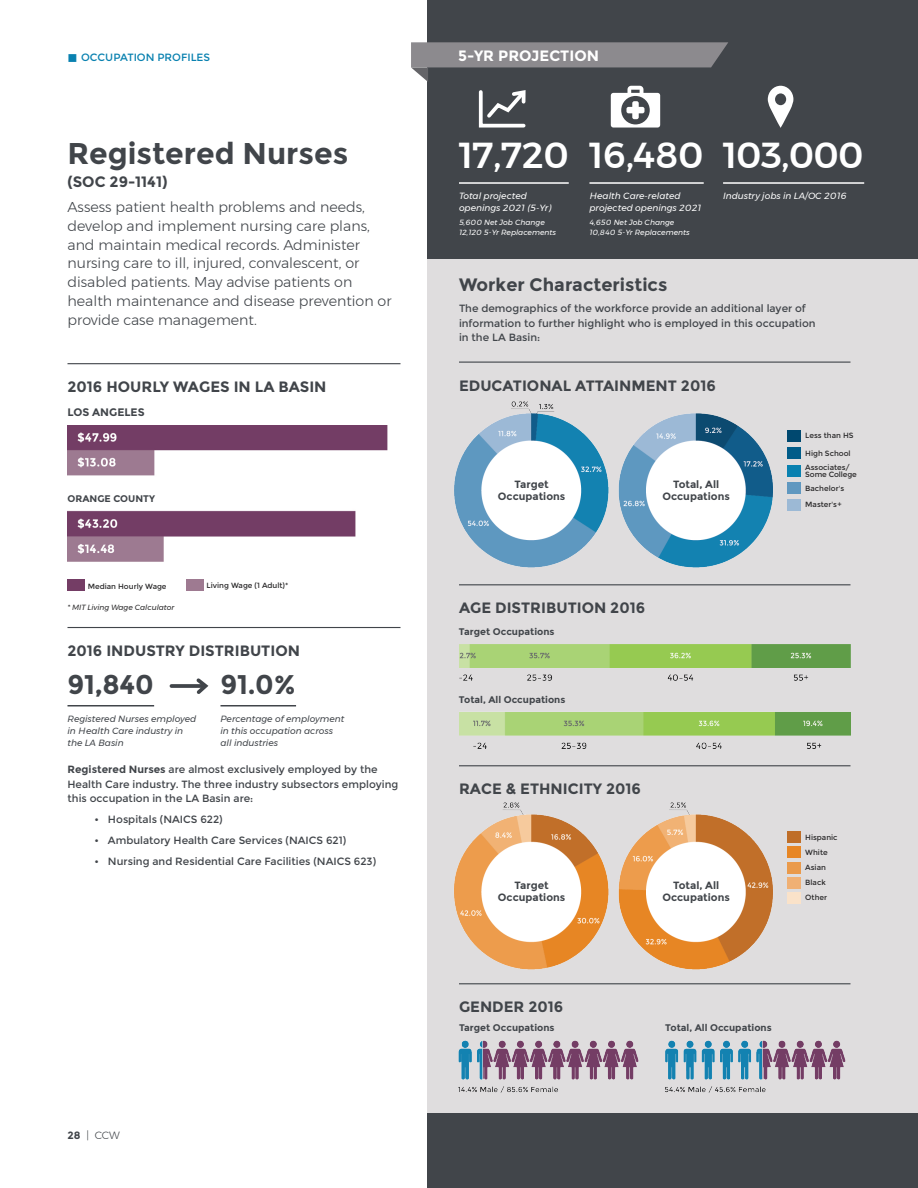
<style>
.page{position:relative;width:918px;height:1188px;background:#fff}
.page>*{position:absolute;margin:0;border:0;box-sizing:border-box;transform-origin:0 0}
.t1{font:500 36px "Montserrat";color:#fff}
.t2{font:700 30px "Montserrat";color:#41454a}
.t3{font:700 27px "Montserrat";letter-spacing:-.01em;color:#41454a}
.t4{font:700 18px "Montserrat";color:#41454a}
.t5{font:700 15px "Montserrat";color:#41454a}
.t6{font:700 15px "Montserrat";color:#fff}
.t7{font:300 14.25px/18.8px "Montserrat";color:#41454a}
.t8{font:700 10.8px "Montserrat";color:#41454a}
.t9{font:10.5px/14.2px "Montserrat";color:#41454a}
.t10{font:700 10.5px/12px "Montserrat";color:#41454a;text-align:center}
.t11{font:10.5px "Montserrat";color:#0981b0}
.t12{font:300 10.5px "Montserrat";color:#41454a}
.t13{font:700 9.6px "Montserrat";color:#41454a}
.t14{font:italic 9px/12px "Montserrat";color:#41454a}
.t15{font:italic 9px/12px "Montserrat";color:#fff}
.t16{font:7.5px/15px "Montserrat";color:#292829}
.t17{font:italic 7.5px/10.5px "Montserrat";color:#fff}
.t18{font:italic 7.5px "Montserrat";color:#292829}
.s1{font-weight:700}
</style>
<div class="page">
<div style="left:428px;top:0;width:490px;height:1188px;background:#dfddde"></div>
<div style="left:428px;top:0;width:490px;height:258px;background:#41454a"></div>
<div style="left:428px;top:1114px;width:490px;height:74px;background:#41454a"></div>
<img style="left:68px;top:425px;width:320px;height:137px">
<div style="left:68px;top:580px;width:17px;height:11px;background:#743d65"></div>
<div style="left:186px;top:580px;width:18px;height:11px;background:#9e7a91"></div>
<img style="left:459px;top:1040px;width:387px;height:53px">
<img style="left:454px;top:401px;width:319px;height:167px">
<img style="left:454px;top:802px;width:319px;height:168px">
<img style="left:459px;top:645px;width:391px;height:103px">
<hr style="left:459px;top:362px;width:391px;height:1px;background:#41454a">
<div style="left:788px;top:430px;width:13px;height:12px;background:#00486f"></div>
<div style="left:788px;top:448px;width:13px;height:11px;background:#005c89"></div>
<div style="left:788px;top:465px;width:13px;height:11px;background:#0981b0"></div>
<div style="left:788px;top:499px;width:13px;height:12px;background:#9cb9d5"></div>
<div style="left:788px;top:482px;width:13px;height:11px;background:#6098c0"></div>
<hr style="left:459px;top:983px;width:391px;height:1px;background:#41454a">
<div style="left:788px;top:831px;width:13px;height:12px;background:#bf6e28"></div>
<div style="left:788px;top:847px;width:13px;height:11px;background:#e78625"></div>
<div style="left:788px;top:862px;width:13px;height:12px;background:#ea9a4b"></div>
<div style="left:788px;top:893px;width:13px;height:11px;background:#fae2c9"></div>
<div style="left:788px;top:877px;width:13px;height:12px;background:#f0b074"></div>
<hr style="left:459px;top:765px;width:391px;height:1px;background:#41454a">
<hr style="left:459px;top:584px;width:391px;height:1px;background:#41454a">
<hr style="left:68px;top:363px;width:332px;height:1px;background:#41454a">
<svg style="left:171px;top:684px;width:22px;height:4px"></svg>
<svg style="left:193px;top:678px;width:16px;height:16px"></svg>
<hr style="left:459px;top:182px;width:110px;height:2px;background:#fff">
<hr style="left:589px;top:182px;width:115px;height:2px;background:#fff">
<hr style="left:723px;top:182px;width:141px;height:2px;background:#fff">
<hr style="left:68px;top:705px;width:86px;height:2px;background:#41454a">
<hr style="left:220px;top:705px;width:76px;height:2px;background:#41454a">
<hr style="left:68px;top:627px;width:332px;height:1px;background:#41454a">
<svg style="left:411px;top:42px;width:317px;height:87px"></svg>
<svg style="left:768px;top:86px;width:25px;height:42px"></svg>
<p class="t11" style="left:81px;top:52px;width:131px">OCCUPATION PROFILES</p>
<h2 class="t2" style="left:68px;top:136px;width:282px">Registered Nurses</h2>
<h3 class="t5" style="left:68px;top:172px;width:102px">(SOC 29-1141)</h3>
<p class="t7" style="left:68px;top:197px;width:326px">Assess patient health problems and needs, develop and implement nursing care plans, and maintain medical records. Administer nursing care to ill, injured, convalescent, or disabled patients. May advise patients on health maintenance and disease prevention or provide case management.</p>
<h3 class="t5" style="left:68px;top:378px;width:261px">2016 HOURLY WAGES IN LA BASIN</h3>
<p class="t8" style="left:68px;top:405px;width:79px">LOS ANGELES</p>
<p class="t13" style="left:68px;top:493px;width:89px">ORANGE COUNTY</p>
<p class="t16" style="left:88px;top:579px;width:80px">Median Hourly Wage</p>
<p class="t16" style="left:207px;top:578px;width:83px">Living Wage (1 Adult)*</p>
<p class="t18" style="left:68px;top:602px;width:109px">* MIT Living Wage Calculator</p>
<h3 class="t5" style="left:68px;top:642px;width:234px">2016 INDUSTRY DISTRIBUTION</h3>
<h3 class="t3" style="left:68px;top:668px;width:88px">91,840</h3>
<p class="t14" style="left:68px;top:713px;width:130px">Registered Nurses employed in Health Care industry in the LA Basin</p>
<h3 class="t3" style="left:220px;top:668px;width:77px">91.0%</h3>
<p class="t14" style="left:220px;top:713px;width:125px">Percentage of employment in this occupation across all industries</p>
<p class="t9" style="left:68px;top:763px;width:332px"><span class="s1">Registered Nurses</span> are almost exclusively employed by the<br>Health Care industry. The three industry subsectors employing this occupation in the LA Basin are:</p>
<p class="t9" style="left:94px;top:812px;width:130px">• Hospitals (NAICS 622)</p>
<p class="t9" style="left:94px;top:833px;width:253px">• Ambulatory Health Care Services (NAICS 621)</p>
<p class="t9" style="left:94px;top:854px;width:283px">• Nursing and Residential Care Facilities (NAICS 623)</p>
<p class="t12" style="left:68px;top:1128px;width:54px"><span class="s1">28</span> | CCW</p>
<h3 class="t6" style="left:458px;top:46px;width:142px">5-YR PROJECTION</h3>
<h1 class="t1" style="left:459px;top:127px;width:111px">17,720</h1>
<p class="t15" style="left:459px;top:189px;width:94px">Total projected openings 2021 (5-Yr)</p>
<p class="t17" style="left:459px;top:217px;width:99px">5,600 Net Job Change<br>12,120 5-Yr Replacements</p>
<h1 class="t1" style="left:589px;top:127px;width:116px">16,480</h1>
<p class="t15" style="left:589px;top:189px;width:113px">Health Care-related projected openings 2021</p>
<p class="t17" style="left:589px;top:217px;width:102px">4,650 Net Job Change<br>10,840 5-Yr Replacements</p>
<h1 class="t1" style="left:723px;top:127px;width:142px">103,000</h1>
<p class="t15" style="left:723px;top:189px;width:125px">Industry jobs in LA/OC 2016</p>
<h3 class="t4" style="left:459px;top:274px;width:210px">Worker Characteristics</h3>
<p class="t9" style="left:459px;top:302px;width:358px">The demographics of the workforce provide an additional layer of information to further highlight who is employed in this occupation in the LA Basin:</p>
<h3 class="t5" style="left:459px;top:377px;width:258px">EDUCATIONAL ATTAINMENT 2016</h3>
<p class="t10" style="left:498px;top:478px;width:69px">Target<br>Occupations</p>
<p class="t10" style="left:662px;top:478px;width:69px">Total, All<br>Occupations</p>
<h3 class="t5" style="left:459px;top:599px;width:188px">AGE DISTRIBUTION 2016</h3>
<p class="t13" style="left:459px;top:626px;width:97px">Target Occupations</p>
<p class="t13" style="left:459px;top:694px;width:108px">Total, All Occupations</p>
<h3 class="t5" style="left:459px;top:780px;width:183px">RACE &amp; ETHNICITY 2016</h3>
<p class="t10" style="left:498px;top:879px;width:69px">Target<br>Occupations</p>
<p class="t10" style="left:662px;top:879px;width:69px">Total, All<br>Occupations</p>
<p class="t16" style="left:805px;top:428px;width:50px">Less than HS</p>
<p class="t16" style="left:805px;top:446px;width:47px;line-height:14.2px">High School<br>Associates/</p>
<p class="t16" style="left:805px;top:468px;width:53px;line-height:13.5px">Some College<br>Bachelor's</p>
<p class="t16" style="left:805px;top:497px;width:38px">Master's+</p>
<p class="t16" style="left:805px;top:830px;width:34px">Hispanic<br>White<br>Asian<br>Black<br>Other</p>
<h3 class="t5" style="left:459px;top:998px;width:106px">GENDER 2016</h3>
<p class="t13" style="left:459px;top:1022px;width:97px">Target Occupations</p>
<p class="t13" style="left:665px;top:1022px;width:108px">Total, All Occupations</p>
</div>
